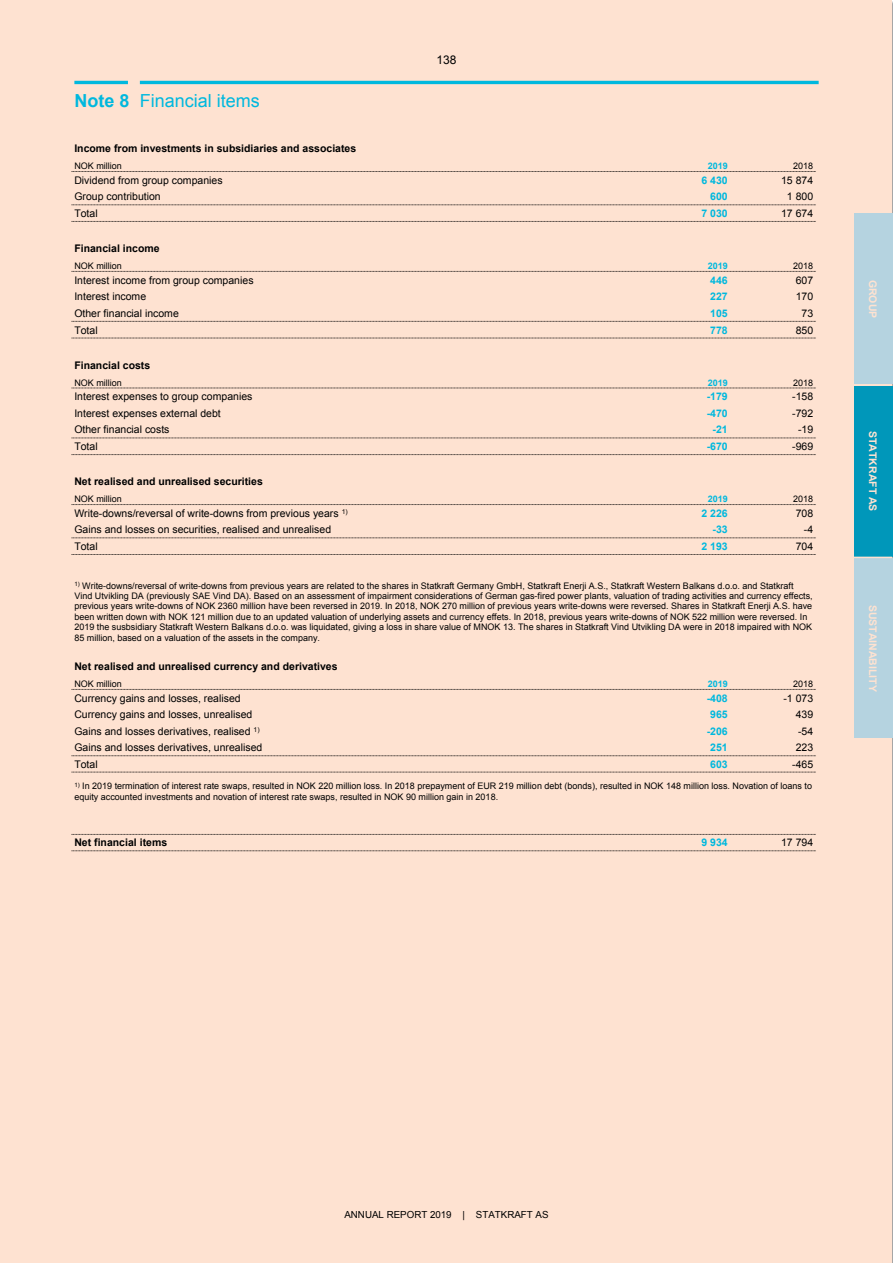
<style>
.page{position:relative;width:893px;height:1263px;background:#fff}
.page>*{position:absolute;margin:0;border:0;box-sizing:border-box;transform-origin:0 0}
.t1{font:18px "Arial";color:#00b8de}
.t2{font:12px "Arial";color:#000}
.t3{font:10.5px "Arial";color:#000}
.t4{font:700 10.5px "Arial";color:#000}
.t5{font:700 10.5px "Arial";color:#00b8de}
.t6{font:700 10.5px "Arial";color:#fee2d1}
.t7{font:9.75px "Arial";color:#000}
.t8{font:9px/10.4px "Arial";color:#000}
.t9{font:700 9px "Arial";color:#00b8de}
.s1{font-weight:700}
</style>
<div class="page">
<div style="left:0;top:0;width:892px;height:1263px;background:#fee2d1"></div>
<div style="left:854px;top:213px;width:38px;height:171px;background:#b5d3e0"></div>
<div style="left:854px;top:386px;width:38px;height:171px;background:#0097ba"></div>
<div style="left:854px;top:558px;width:38px;height:180px;background:#b5d3e0"></div>
<hr style="left:854px;top:384px;width:38px;height:2px;background:#fee2d1">
<hr style="left:854px;top:557px;width:38px;height:1px;background:#fee2d1">
<hr style="left:74px;top:81px;width:54px;height:3px;background:#00b8de">
<hr style="left:140px;top:81px;width:679px;height:3px;background:#00b8de">
<svg style="left:71px;top:171px;width:745px;height:1px"></svg>
<svg style="left:71px;top:205px;width:745px;height:1px"></svg>
<svg style="left:71px;top:221px;width:745px;height:1px"></svg>
<svg style="left:71px;top:271px;width:745px;height:1px"></svg>
<svg style="left:71px;top:321px;width:745px;height:1px"></svg>
<svg style="left:71px;top:338px;width:745px;height:1px"></svg>
<svg style="left:71px;top:388px;width:745px;height:1px"></svg>
<svg style="left:71px;top:438px;width:745px;height:1px"></svg>
<svg style="left:71px;top:454px;width:745px;height:1px"></svg>
<svg style="left:71px;top:504px;width:745px;height:1px"></svg>
<svg style="left:71px;top:538px;width:745px;height:1px"></svg>
<svg style="left:71px;top:554px;width:745px;height:1px"></svg>
<svg style="left:71px;top:689px;width:745px;height:1px"></svg>
<svg style="left:71px;top:755px;width:745px;height:1px"></svg>
<svg style="left:71px;top:772px;width:745px;height:1px"></svg>
<svg style="left:71px;top:834px;width:745px;height:1px"></svg>
<svg style="left:71px;top:850px;width:745px;height:1px"></svg>
<h2 class="t2" style="left:436px;top:54px;width:22px">138</h2>
<h1 class="t1" style="left:74px;top:91px;width:187px"><span class="s1">Note 8</span> Financial items</h1>
<p class="t4" style="left:74px;top:143px;width:283px">Income from investments in subsidiaries and associates</p>
<p class="t8" style="left:74px;top:161px;width:49px">NOK million</p>
<p class="t9" style="left:708px;top:161px;width:22px">2019</p>
<p class="t8" style="left:793px;top:161px;width:22px">2018</p>
<p class="t3" style="left:74px;top:174px;width:150px">Dividend from group companies</p>
<p class="t5" style="left:701px;top:174px;width:28px">6 430</p>
<p class="t3" style="left:781px;top:174px;width:34px">15 874</p>
<p class="t3" style="left:74px;top:191px;width:88px">Group contribution</p>
<p class="t5" style="left:710px;top:191px;width:19px">600</p>
<p class="t3" style="left:787px;top:191px;width:28px">1 800</p>
<p class="t3" style="left:74px;top:207px;width:25px">Total</p>
<p class="t5" style="left:701px;top:207px;width:28px">7 030</p>
<p class="t3" style="left:781px;top:207px;width:34px">17 674</p>
<p class="t4" style="left:74px;top:243px;width:87px">Financial income</p>
<p class="t8" style="left:74px;top:261px;width:49px">NOK million</p>
<p class="t9" style="left:708px;top:261px;width:22px">2019</p>
<p class="t8" style="left:793px;top:261px;width:22px">2018</p>
<p class="t3" style="left:74px;top:274px;width:181px">Interest income from group companies</p>
<p class="t5" style="left:710px;top:274px;width:19px">446</p>
<p class="t3" style="left:796px;top:274px;width:19px">607</p>
<p class="t3" style="left:74px;top:290px;width:73px">Interest income</p>
<p class="t5" style="left:710px;top:290px;width:19px">227</p>
<p class="t3" style="left:796px;top:290px;width:19px">170</p>
<p class="t3" style="left:74px;top:307px;width:106px">Other financial income</p>
<p class="t5" style="left:710px;top:307px;width:19px">105</p>
<p class="t3" style="left:801px;top:307px;width:13px">73</p>
<p class="t3" style="left:74px;top:324px;width:25px">Total</p>
<p class="t5" style="left:710px;top:324px;width:19px">778</p>
<p class="t3" style="left:796px;top:324px;width:19px">850</p>
<p class="t4" style="left:74px;top:359px;width:77px">Financial costs</p>
<p class="t8" style="left:74px;top:378px;width:49px">NOK million</p>
<p class="t9" style="left:708px;top:378px;width:22px">2019</p>
<p class="t8" style="left:793px;top:378px;width:22px">2018</p>
<p class="t3" style="left:74px;top:391px;width:180px">Interest expenses to group companies</p>
<p class="t5" style="left:707px;top:391px;width:23px">-179</p>
<p class="t3" style="left:792px;top:391px;width:23px">-158</p>
<p class="t3" style="left:74px;top:407px;width:148px">Interest expenses external debt</p>
<p class="t5" style="left:707px;top:407px;width:23px">-470</p>
<p class="t3" style="left:792px;top:407px;width:23px">-792</p>
<p class="t3" style="left:74px;top:424px;width:97px">Other financial costs</p>
<p class="t5" style="left:712px;top:424px;width:17px">-21</p>
<p class="t3" style="left:798px;top:424px;width:17px">-19</p>
<p class="t3" style="left:74px;top:441px;width:25px">Total</p>
<p class="t5" style="left:707px;top:441px;width:23px">-670</p>
<p class="t3" style="left:792px;top:441px;width:23px">-969</p>
<p class="t4" style="left:74px;top:476px;width:190px">Net realised and unrealised securities</p>
<p class="t8" style="left:74px;top:494px;width:49px">NOK million</p>
<p class="t9" style="left:708px;top:494px;width:22px">2019</p>
<p class="t8" style="left:793px;top:494px;width:22px">2018</p>
<p class="t3" style="left:74px;top:507px;width:275px">Write-downs/reversal of write-downs from previous years <sup>1)</sup></p>
<p class="t5" style="left:701px;top:507px;width:28px">2 226</p>
<p class="t3" style="left:796px;top:507px;width:19px">708</p>
<p class="t3" style="left:74px;top:524px;width:258px">Gains and losses on securities, realised and unrealised</p>
<p class="t5" style="left:712px;top:524px;width:17px">-33</p>
<p class="t3" style="left:804px;top:524px;width:11px">-4</p>
<p class="t3" style="left:74px;top:540px;width:25px">Total</p>
<p class="t5" style="left:701px;top:540px;width:28px">2 193</p>
<p class="t3" style="left:796px;top:540px;width:19px">704</p>
<p class="t8" style="left:74px;top:580px;width:740px"><sup>1)</sup> Write-downs/reversal of write-downs from previous years are related to the shares in Statkraft Germany GmbH, Statkraft Enerji A.S., Statkraft Western Balkans d.o.o. and Statkraft Vind Utvikling DA (previously SAE Vind DA). Based on an assessment of impairment considerations of German gas-fired power plants, valuation of trading activities and currency effects, previous years write-downs of NOK 2360 million have been reversed in 2019. In 2018, NOK 270 million of previous years write-downs were reversed. Shares in Statkraft Enerji A.S. have been written down with NOK 121 million due to an updated valuation of underlying assets and currency effets. In 2018, previous years write-downs of NOK 522 million were reversed. In 2019 the susbsidiary Statkraft Western Balkans d.o.o. was liquidated, giving a loss in share value of MNOK 13. The shares in Statkraft Vind Utvikling DA were in 2018 impaired with NOK 85 million, based on a valuation of the assets in the company.</p>
<p class="t4" style="left:74px;top:661px;width:265px">Net realised and unrealised currency and derivatives</p>
<p class="t8" style="left:74px;top:679px;width:49px">NOK million</p>
<p class="t9" style="left:708px;top:679px;width:22px">2019</p>
<p class="t8" style="left:793px;top:679px;width:22px">2018</p>
<p class="t3" style="left:74px;top:692px;width:168px">Currency gains and losses, realised</p>
<p class="t5" style="left:707px;top:692px;width:23px">-408</p>
<p class="t3" style="left:783px;top:692px;width:31px">-1 073</p>
<p class="t3" style="left:74px;top:708px;width:180px">Currency gains and losses, unrealised</p>
<p class="t5" style="left:710px;top:708px;width:19px">965</p>
<p class="t3" style="left:796px;top:708px;width:19px">439</p>
<p class="t3" style="left:74px;top:725px;width:187px">Gains and losses derivatives, realised <sup>1)</sup></p>
<p class="t5" style="left:707px;top:725px;width:23px">-206</p>
<p class="t3" style="left:798px;top:725px;width:17px">-54</p>
<p class="t3" style="left:74px;top:742px;width:189px">Gains and losses derivatives, unrealised</p>
<p class="t5" style="left:710px;top:742px;width:19px">251</p>
<p class="t3" style="left:796px;top:742px;width:19px">223</p>
<p class="t3" style="left:74px;top:758px;width:25px">Total</p>
<p class="t5" style="left:710px;top:758px;width:19px">603</p>
<p class="t3" style="left:792px;top:758px;width:23px">-465</p>
<p class="t8" style="left:74px;top:781px;width:739px"><sup>1)</sup> In 2019 termination of interest rate swaps, resulted in NOK 220 million loss. In 2018 prepayment of EUR 219 million debt (bonds), resulted in NOK 148 million loss. Novation of loans to equity accounted investments and novation of interest rate swaps, resulted in NOK 90 million gain in 2018.</p>
<p class="t4" style="left:74px;top:837px;width:94px">Net financial items</p>
<p class="t5" style="left:701px;top:837px;width:28px">9 934</p>
<p class="t3" style="left:781px;top:837px;width:34px">17 794</p>
<p class="t6" style="left:879px;top:280px;width:40px;rotate:90deg">GROUP</p>
<p class="t6" style="left:879px;top:431px;width:82px;rotate:90deg">STATKRAFT AS</p>
<p class="t6" style="left:879px;top:605px;width:88px;rotate:90deg">SUSTAINABILITY</p>
<p class="t7" style="left:344px;top:1209px;width:206px">ANNUAL REPORT 2019 | STATKRAFT AS</p>
</div>
